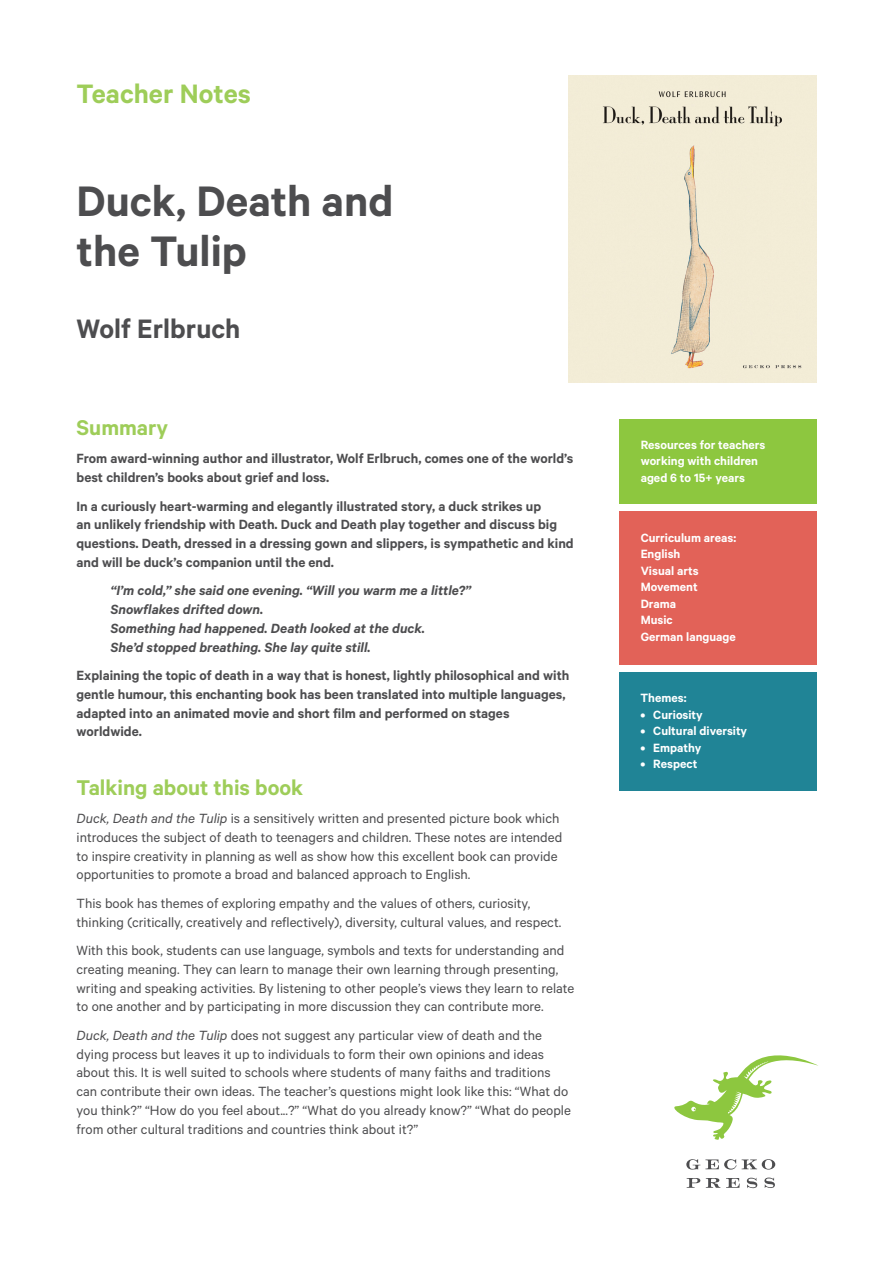
<style>
.page{position:relative;width:893px;height:1263px;background:#fff}
.page>*{position:absolute;margin:0;border:0;box-sizing:border-box;transform-origin:0 0}
.TN_Title{font:600 48px/49.5px "Calibre";color:#4d4d4f}
.Teacher_Notes{font:600 30px "Calibre";color:#9ecd59}
.TN_Author{font:600 30px "Calibre";color:#4d4d4f}
.Subhead{font:600 24px "Calibre";color:#9ecd59}
.Body_text_teacher_no{font:15px/18.8px "Calibre";color:#4d4d4f}
.Opening_paragraphs{font:600 15px/18.8px "Calibre";color:#4d4d4f}
.Indented_List{font:italic 600 15px "Calibre";color:#4d4d4f}
.Indented_List_last_l{font:italic 600 15px "Calibre";color:#4d4d4f}
.Opening_paragraphs-2{font:600 13.5px/16.5px "Calibre";color:#fff}
.s1{font-style:italic}
</style>
<div class="page">
<svg style="left:674px;top:1055px;width:144px;height:85px"></svg>
<svg style="left:726px;top:1178px;width:14px;height:10px"></svg>
<svg style="left:686px;top:1159px;width:89px;height:10px"></svg>
<svg style="left:687px;top:1178px;width:13px;height:10px"></svg>
<svg style="left:747px;top:1178px;width:10px;height:10px"></svg>
<svg style="left:764px;top:1177px;width:11px;height:11px"></svg>
<svg style="left:706px;top:1178px;width:14px;height:10px"></svg>
<img style="left:568px;top:76px;width:248px;height:307px">
<div style="left:619px;top:419px;width:197px;height:84px;background:#8dc73f"></div>
<div style="left:619px;top:512px;width:197px;height:153px;background:#e26258"></div>
<div style="left:619px;top:672px;width:197px;height:118px;background:#208496"></div>
<p class="Teacher_Notes" style="left:77px;top:76px;width:176px">Teacher Notes</p>
<p class="TN_Title" style="left:77px;top:175px;width:318px">Duck, Death and the Tulip</p>
<p class="TN_Author" style="left:77px;top:311px;width:165px">Wolf Erlbruch</p>
<p class="Subhead" style="left:77px;top:413px;width:93px">Summary</p>
<p class="Opening_paragraphs" style="left:77px;top:449px;width:498px">From award-winning author and illustrator, Wolf Erlbruch, comes one of the world’s best children’s books about grief and loss.</p>
<p class="Opening_paragraphs" style="left:77px;top:496px;width:499px">In a curiously heart-warming and elegantly illustrated story, a duck strikes up<br>an unlikely friendship with Death. Duck and Death play together and discuss big questions. Death, dressed in a dressing gown and slippers, is sympathetic and kind and will be duck’s companion until the end.</p>
<p class="Indented_List" style="left:111px;top:582px;width:362px">“I’m cold,” she said one evening. “Will you warm me a little?”</p>
<p class="Indented_List" style="left:111px;top:600px;width:154px">Snowflakes drifted down.</p>
<p class="Indented_List" style="left:111px;top:619px;width:316px">Something had happened. Death looked at the duck.</p>
<p class="Indented_List_last_l" style="left:111px;top:638px;width:262px">She’d stopped breathing. She lay quite still.</p>
<p class="Opening_paragraphs" style="left:77px;top:665px;width:494px">Explaining the topic of death in a way that is honest, lightly philosophical and with gentle humour, this enchanting book has been translated into multiple languages, adapted into an animated movie and short film and performed on stages worldwide.</p>
<p class="Subhead" style="left:77px;top:773px;width:228px">Talking about this book</p>
<p class="Body_text_teacher_no" style="left:77px;top:808px;width:487px"><span class="s1">Duck, Death and the Tulip</span> is a sensitively written and presented picture book which introduces the subject of death to teenagers and children. These notes are intended to inspire creativity in planning as well as show how this excellent book can provide opportunities to promote a broad and balanced approach to English.</p>
<p class="Body_text_teacher_no" style="left:77px;top:893px;width:486px">This book has themes of exploring empathy and the values of others, curiosity, thinking (critically, creatively and reflectively), diversity, cultural values, and respect.</p>
<p class="Body_text_teacher_no" style="left:77px;top:940px;width:499px">With this book, students can use language, symbols and texts for understanding and creating meaning. They can learn to manage their own learning through presenting, writing and speaking activities. By listening to other people’s views they learn to relate to one another and by participating in more discussion they can contribute more.</p>
<p class="Body_text_teacher_no" style="left:77px;top:1025px;width:496px"><span class="s1">Duck, Death and the Tulip</span> does not suggest any particular view of death and the dying process but leaves it up to individuals to form their own opinions and ideas about this. It is well suited to schools where students of many faiths and traditions can contribute their own ideas. The teacher’s questions might look like this: “What do you think?” “How do you feel about...?” “What do you already know?” “What do people from other cultural traditions and countries think about it?”</p>
<p class="Opening_paragraphs-2" style="left:641px;top:436px;width:126px">Resources for teachers working with children aged 6 to 15+ years</p>
<p class="Opening_paragraphs-2" style="left:641px;top:529px;width:97px">Curriculum areas:</p>
<p class="Opening_paragraphs-2" style="left:641px;top:545px;width:41px">English</p>
<p class="Opening_paragraphs-2" style="left:641px;top:562px;width:59px">Visual arts</p>
<p class="Opening_paragraphs-2" style="left:641px;top:578px;width:59px">Movement</p>
<p class="Opening_paragraphs-2" style="left:641px;top:595px;width:37px">Drama</p>
<p class="Opening_paragraphs-2" style="left:641px;top:611px;width:34px">Music</p>
<p class="Opening_paragraphs-2" style="left:641px;top:628px;width:97px">German language</p>
<p class="Opening_paragraphs-2" style="left:641px;top:689px;width:48px">Themes:</p>
<p class="Opening_paragraphs-2" style="left:641px;top:706px;width:64px">• Curiosity</p>
<p class="Opening_paragraphs-2" style="left:641px;top:722px;width:108px">• Cultural diversity</p>
<p class="Opening_paragraphs-2" style="left:641px;top:739px;width:62px">• Empathy</p>
<p class="Opening_paragraphs-2" style="left:641px;top:755px;width:58px">• Respect</p>
</div>
